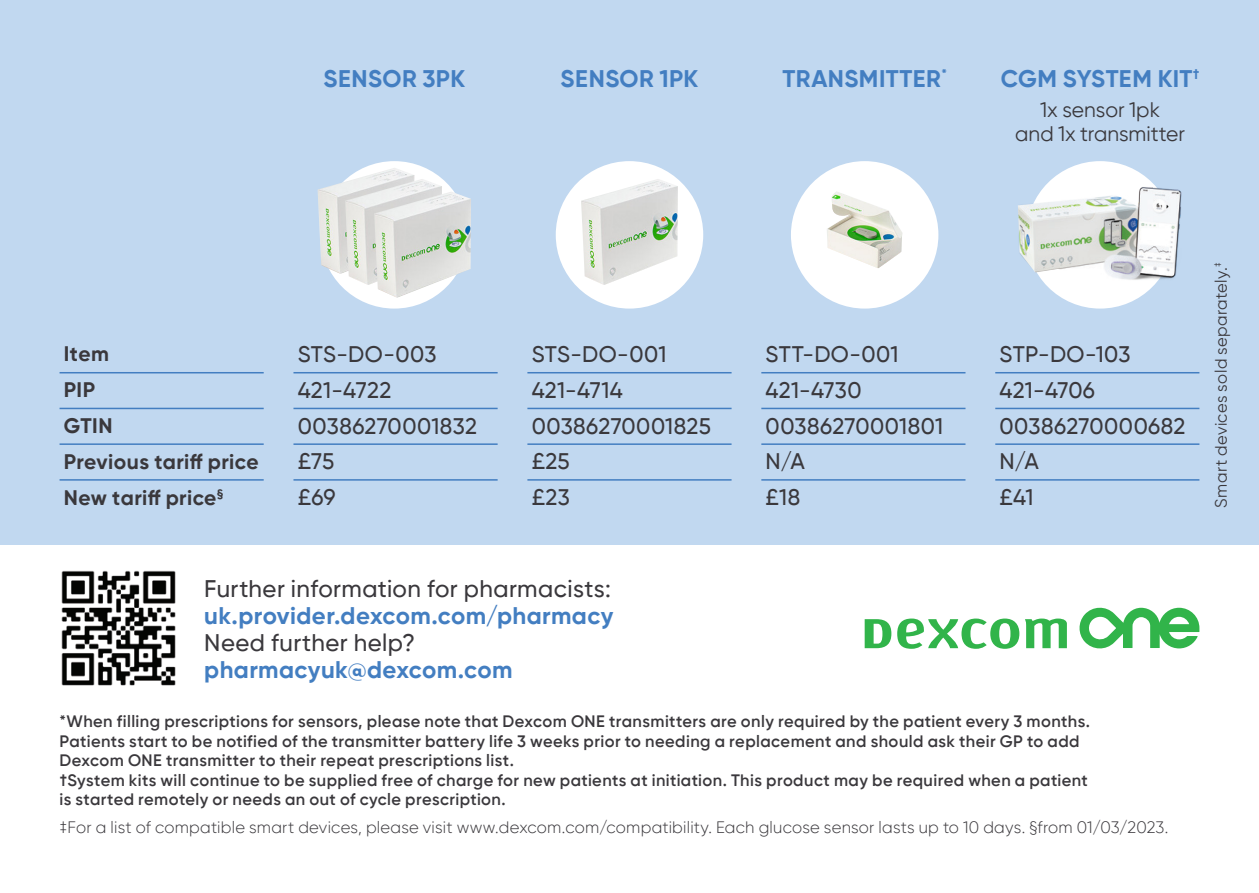
<style>
.page{position:relative;width:1259px;height:893px;background:#fff}
.page>*{position:absolute;margin:0;border:0;box-sizing:border-box;transform-origin:0 0}
.t1{font:700 24px/27px "Gilroy";letter-spacing:.015em;color:#437ec1}
.t2{font:500 22.5px "Gilroy";letter-spacing:.015em;color:#3a383c}
.t3{font:700 21px "Gilroy";letter-spacing:.02em;color:#3a383c}
.t4{font:21px/24px "Gilroy";color:#3a383c;text-align:center}
.t5{font:600 16.5px/19.5px "Gilroy";letter-spacing:.025em;color:#3a383c}
.t6{font:300 16.5px "Gilroy";letter-spacing:.015em;color:#3a383c}
.t7{font:16.5px "Gilroy";letter-spacing:.025em;color:#3a383c}
.s1{font-weight:500;color:#3a383c}
</style>
<div class="page">
<div style="left:0;top:0;width:1259px;height:544px;background:#c1d8f0"></div>
<div style="left:320px;top:161px;width:148px;height:148px;background:#fff;border-radius:50%"></div>
<div style="left:556px;top:161px;width:147px;height:148px;background:#fff;border-radius:50%"></div>
<div style="left:791px;top:161px;width:147px;height:148px;background:#fff;border-radius:50%"></div>
<div style="left:1026px;top:161px;width:148px;height:148px;background:#fff;border-radius:50%"></div>
<svg style="left:1025px;top:618px;width:42px;height:30px"></svg>
<svg style="left:897px;top:618px;width:122px;height:31px"></svg>
<svg style="left:864px;top:619px;width:27px;height:29px"></svg>
<svg style="left:1079px;top:607px;width:120px;height:42px"></svg>
<img style="left:1018px;top:161px;width:164px;height:130px">
<hr style="left:60px;top:372px;width:204px;height:1px;background:#437ec1">
<hr style="left:60px;top:408px;width:204px;height:1px;background:#437ec1">
<hr style="left:293px;top:372px;width:204px;height:1px;background:#437ec1">
<hr style="left:293px;top:408px;width:204px;height:1px;background:#437ec1">
<hr style="left:527px;top:372px;width:204px;height:1px;background:#437ec1">
<hr style="left:527px;top:408px;width:204px;height:1px;background:#437ec1">
<hr style="left:761px;top:372px;width:204px;height:1px;background:#437ec1">
<hr style="left:761px;top:408px;width:204px;height:1px;background:#437ec1">
<hr style="left:995px;top:372px;width:204px;height:1px;background:#437ec1">
<hr style="left:995px;top:408px;width:204px;height:1px;background:#437ec1">
<hr style="left:60px;top:443px;width:204px;height:2px;background:#437ec1">
<hr style="left:293px;top:443px;width:204px;height:2px;background:#437ec1">
<hr style="left:527px;top:443px;width:204px;height:2px;background:#437ec1">
<hr style="left:761px;top:443px;width:204px;height:2px;background:#437ec1">
<hr style="left:995px;top:443px;width:204px;height:2px;background:#437ec1">
<hr style="left:60px;top:479px;width:204px;height:2px;background:#437ec1">
<hr style="left:293px;top:479px;width:204px;height:2px;background:#437ec1">
<hr style="left:527px;top:479px;width:204px;height:2px;background:#437ec1">
<hr style="left:761px;top:479px;width:204px;height:2px;background:#437ec1">
<hr style="left:995px;top:479px;width:204px;height:2px;background:#437ec1">
<img style="left:317px;top:168px;width:97px;height:106px">
<img style="left:345px;top:179px;width:97px;height:106px">
<img style="left:374px;top:192px;width:97px;height:106px">
<img style="left:581px;top:179px;width:97px;height:106px">
<img style="left:827px;top:192px;width:75px;height:76px">
<img style="left:61px;top:570px;width:115px;height:116px">
<p class="t1" style="left:323px;top:65px;width:143px">SENSOR 3PK</p>
<p class="t1" style="left:560px;top:65px;width:139px">SENSOR 1PK</p>
<p class="t1" style="left:782px;top:65px;width:166px">TRANSMITTER<sup>*</sup></p>
<p class="t1" style="left:1000px;top:65px;width:200px">CGM SYSTEM KIT<sup>†</sup></p>
<p class="t4" style="left:1015px;top:98px;width:171px">1x sensor 1pk<br>and 1x transmitter</p>
<p class="t3" style="left:64px;top:341px;width:47px">Item</p>
<p class="t2" style="left:298px;top:340px;width:140px">STS-DO-003</p>
<p class="t2" style="left:531px;top:340px;width:136px">STS-DO-001</p>
<p class="t2" style="left:765px;top:340px;width:134px">STT-DO-001</p>
<p class="t2" style="left:999px;top:340px;width:132px">STP-DO-103</p>
<p class="t3" style="left:64px;top:377px;width:33px">PIP</p>
<p class="t2" style="left:298px;top:376px;width:95px">421-4722</p>
<p class="t2" style="left:531px;top:376px;width:93px">421-4714</p>
<p class="t2" style="left:765px;top:376px;width:97px">421-4730</p>
<p class="t2" style="left:999px;top:376px;width:97px">421-4706</p>
<p class="t3" style="left:64px;top:412px;width:50px">GTIN</p>
<p class="t2" style="left:298px;top:412px;width:181px">00386270001832</p>
<p class="t2" style="left:531px;top:412px;width:181px">00386270001825</p>
<p class="t2" style="left:765px;top:412px;width:179px">00386270001801</p>
<p class="t2" style="left:999px;top:412px;width:187px">00386270000682</p>
<p class="t3" style="left:64px;top:448px;width:196px">Previous tariff price</p>
<p class="t2" style="left:298px;top:447px;width:38px">£75</p>
<p class="t2" style="left:531px;top:447px;width:40px">£25</p>
<p class="t2" style="left:765px;top:447px;width:41px">N/A</p>
<p class="t2" style="left:999px;top:447px;width:41px">N/A</p>
<p class="t3" style="left:64px;top:484px;width:161px">New tariff price<sup>§</sup></p>
<p class="t2" style="left:298px;top:484px;width:39px">£69</p>
<p class="t2" style="left:531px;top:484px;width:40px">£23</p>
<p class="t2" style="left:765px;top:484px;width:36px">£18</p>
<p class="t2" style="left:999px;top:484px;width:36px">£41</p>
<p class="t1" style="left:204px;top:575px;width:411px"><span class="s1">Further information for pharmacists: </span>uk.provider.dexcom.com/pharmacy<br><span class="s1">Need further help? </span>pharmacyuk@dexcom.com</p>
<p class="t5" style="left:60px;top:711px;width:1032px">*When filling prescriptions for sensors, please note that Dexcom ONE transmitters are only required by the patient every 3 months.<br>Patients start to be notified of the transmitter battery life 3 weeks prior to needing a replacement and should ask their GP to add<br>Dexcom ONE transmitter to their repeat prescriptions list.</p>
<p class="t5" style="left:60px;top:770px;width:1030px">†System kits will continue to be supplied free of charge for new patients at initiation. This product may be required when a patient is started remotely or needs an out of cycle prescription.</p>
<p class="t6" style="left:60px;top:817px;width:1110px">‡For a list of compatible smart devices, please visit www.dexcom.com/compatibility. Each glucose sensor lasts up to 10 days. §from 01/03/2023.</p>
<p class="t7" style="left:1210px;top:508px;width:246px;rotate:-90deg">Smart devices sold separately.<sup>‡</sup></p>
</div>
